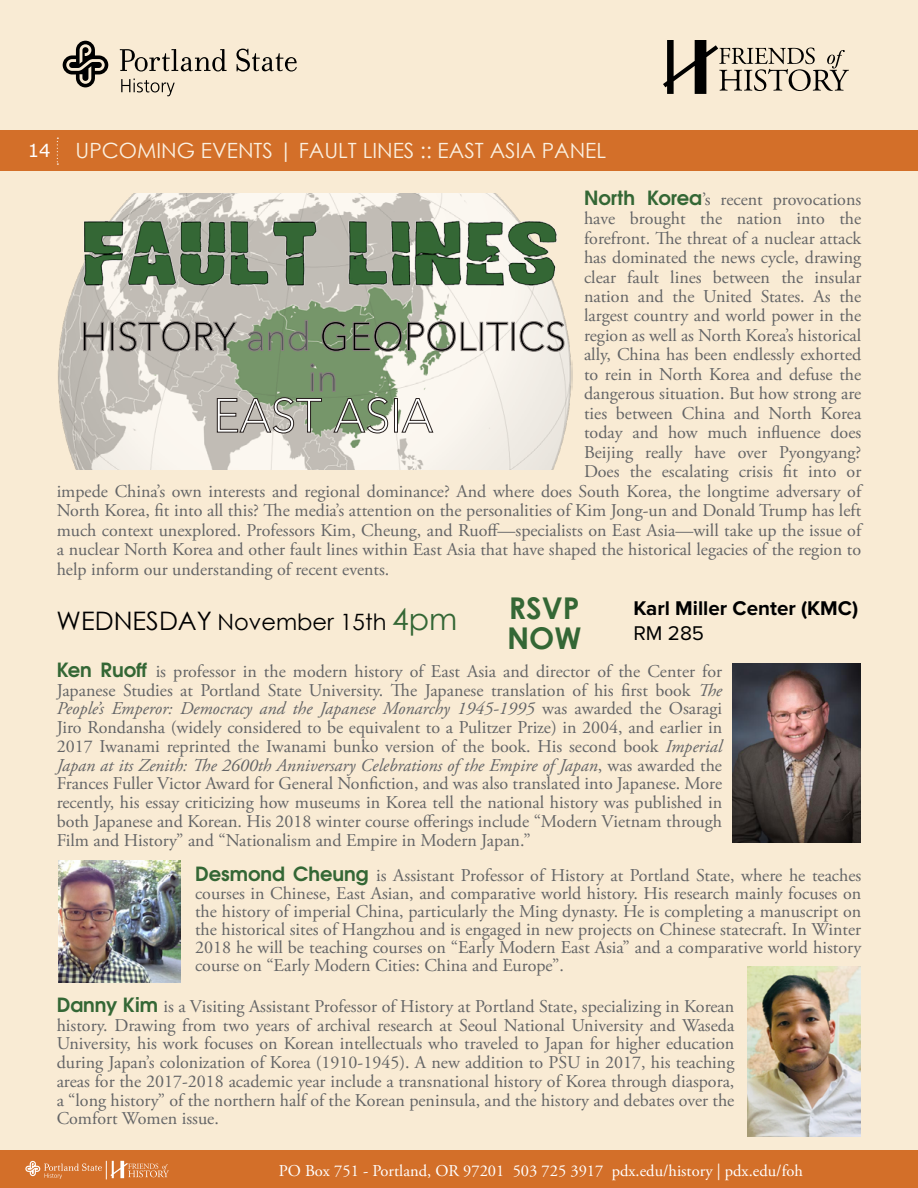
<style>
.page{position:relative;width:918px;height:1188px;background:#f9ebd4}
.page>*{position:absolute;margin:0;border:0;box-sizing:border-box;transform-origin:0 0}
.t1{font:700 30px/30px "Century Gothic";color:#346735}
.t2{font:22.5px "Century Gothic";color:#000}
.t3{font:21px "Century Gothic";color:#fbf0e0}
.t4{font:700 20.55px "Proxima Nova";color:#000}
.t5{font:20.55px "Proxima Nova";color:#000}
.t6{font:18px/18.8px "Adobe Garamond Pro";color:#636466;text-align:justify}
.t7{font:16.5px "Adobe Garamond Pro";color:#fff}
.s1{font-family:"Verdana";font-size:18px;color:#fff}
.s2{font-family:"Te X Gyre Adventor";font-weight:700;font-size:19.5px;color:#346735}
.s3{font-size:25.5px}
.s4{font-size:30px;color:#346735}
.s5{font-style:italic}
</style>
<div class="page">
<div style="left:0;top:1150px;width:918px;height:38px;background:#d36f29"></div>
<svg style="left:25px;top:1161px;width:144px;height:18px"></svg>
<div style="left:0;top:130px;width:918px;height:41px;background:#d36f29"></div>
<svg style="left:57px;top:138px;width:1px;height:27px"></svg>
<svg style="left:663px;top:40px;width:186px;height:54px"></svg>
<svg style="left:121px;top:79px;width:54px;height:17px"></svg>
<svg style="left:236px;top:49px;width:61px;height:23px"></svg>
<svg style="left:120px;top:49px;width:107px;height:23px"></svg>
<svg style="left:63px;top:41px;width:45px;height:46px"></svg>
<img style="left:732px;top:663px;width:129px;height:180px">
<img style="left:59px;top:861px;width:121px;height:121px">
<img style="left:748px;top:967px;width:113px;height:169px">
<img style="left:58px;top:193px;width:515px;height:277px">
<svg style="left:216px;top:363px;width:218px;height:71px;background:#9fac95"></svg>
<svg style="left:321px;top:321px;width:244px;height:31px;background:#a4a99a"></svg>
<svg style="left:247px;top:319px;width:61px;height:33px;background:#7c8f72"></svg>
<svg style="left:83px;top:321px;width:155px;height:31px;background:#9f9b95"></svg>
<img style="left:76px;top:215px;width:487px;height:79px">
<p class="t3" style="left:28px;top:135px;width:580px"><span class="s1">14</span> UPCOMING EVENTS | FAULT LINES :: EAST ASIA PANEL</p>
<p class="t6" style="left:584px;top:190px;width:279px"><span class="s2">North Korea</span>’s recent provocations</p>
<p class="t6" style="left:584px;top:210px;width:279px">have brought the nation into the</p>
<p class="t6" style="left:584px;top:229px;width:279px">forefront. The threat of a nuclear attack</p>
<p class="t6" style="left:584px;top:249px;width:279px">has dominated the news cycle, drawing</p>
<p class="t6" style="left:584px;top:268px;width:279px">clear fault lines between the insular</p>
<p class="t6" style="left:584px;top:288px;width:279px">nation and the United States. As the</p>
<p class="t6" style="left:584px;top:307px;width:279px">largest country and world power in the</p>
<p class="t6" style="left:584px;top:327px;width:279px">region as well as North Korea’s historical</p>
<p class="t6" style="left:584px;top:346px;width:279px">ally, China has been endlessly exhorted</p>
<p class="t6" style="left:584px;top:366px;width:279px">to rein in North Korea and defuse the</p>
<p class="t6" style="left:584px;top:385px;width:279px">dangerous situation. But how strong are</p>
<p class="t6" style="left:584px;top:405px;width:279px">ties between China and North Korea</p>
<p class="t6" style="left:584px;top:424px;width:279px">today and how much influence does</p>
<p class="t6" style="left:584px;top:444px;width:279px">Beijing really have over Pyongyang?</p>
<p class="t6" style="left:584px;top:463px;width:279px">Does the escalating crisis fit into or</p>
<p class="t6" style="left:57px;top:483px;width:806px">impede China’s own interests and regional dominance? And where does South Korea, the longtime adversary of</p>
<p class="t6" style="left:57px;top:502px;width:806px">North Korea, fit into all this? The media’s attention on the personalities of Kim Jong-un and Donald Trump has left</p>
<p class="t6" style="left:57px;top:521px;width:806px">much context unexplored. Professors Kim, Cheung, and Ruoff—specialists on East Asia—will take up the issue of</p>
<p class="t6" style="left:57px;top:541px;width:806px">a nuclear North Korea and other fault lines within East Asia that have shaped the historical legacies of the region to</p>
<p class="t6" style="left:57px;top:560px;width:334px">help inform our understanding of recent events.</p>
<h1 class="t1" style="left:507px;top:591px;width:76px">RSVP<br>NOW</h1>
<p class="t2" style="left:57px;top:606px;width:402px"><span class="s3">WEDNESDAY</span> November 15th <span class="s4">4pm</span></p>
<p class="t4" style="left:633px;top:596px;width:226px">Karl Miller Center (KMC)</p>
<p class="t5" style="left:633px;top:622px;width:72px">RM 285</p>
<p class="t6" style="left:57px;top:662px;width:667px"><span class="s2">Ken Ruoff</span> is professor in the modern history of East Asia and director of the Center for Japanese Studies at Portland State University. The Japanese translation of his first book <span class="s5">The People’s Emperor: Democracy and the Japanese Monarchy 1945-1995</span> was awarded the Osaragi Jiro Rondansha (widely considered to be equivalent to a Pulitzer Prize) in 2004, and earlier in 2017 Iwanami reprinted the Iwanami bunko version of the book. His second book <span class="s5">Imperial Japan at its Zenith: The 2600th Anniversary Celebrations of the Empire of Japan</span>, was awarded the Frances Fuller Victor Award for General Nonfiction, and was also translated into Japanese. More recently, his essay criticizing how museums in Korea tell the national history was published in both Japanese and Korean. His 2018 winter course offerings include “Modern Vietnam through Film and History” and “Nationalism and Empire in Modern Japan.”</p>
<p class="t6" style="left:195px;top:867px;width:668px;line-height:18px"><span class="s2">Desmond Cheung</span> is Assistant Professor of History at Portland State, where he teaches courses in Chinese, East Asian, and comparative world history. His research mainly focuses on the history of imperial China, particularly the Ming dynasty. He is completing a manuscript on the historical sites of Hangzhou and is engaged in new projects on Chinese statecraft. In Winter 2018 he will be teaching courses on “Early Modern East Asia” and a comparative world history course on “Early Modern Cities: China and Europe”.</p>
<p class="t6" style="left:57px;top:997px;width:679px"><span class="s2">Danny Kim</span> is a Visiting Assistant Professor of History at Portland State, specializing in Korean history. Drawing from two years of archival research at Seoul National University and Waseda University, his work focuses on Korean intellectuals who traveled to Japan for higher education during Japan’s colonization of Korea (1910-1945). A new addition to PSU in 2017, his teaching areas for the 2017-2018 academic year include a transnational history of Korea through diaspora, a “long history” of the northern half of the Korean peninsula, and the history and debates over the Comfort Women issue.</p>
<p class="t7" style="left:279px;top:1161px;width:526px">PO Box 751 - Portland, OR 97201 503 725 3917 pdx.edu/history | pdx.edu/foh</p>
</div>
